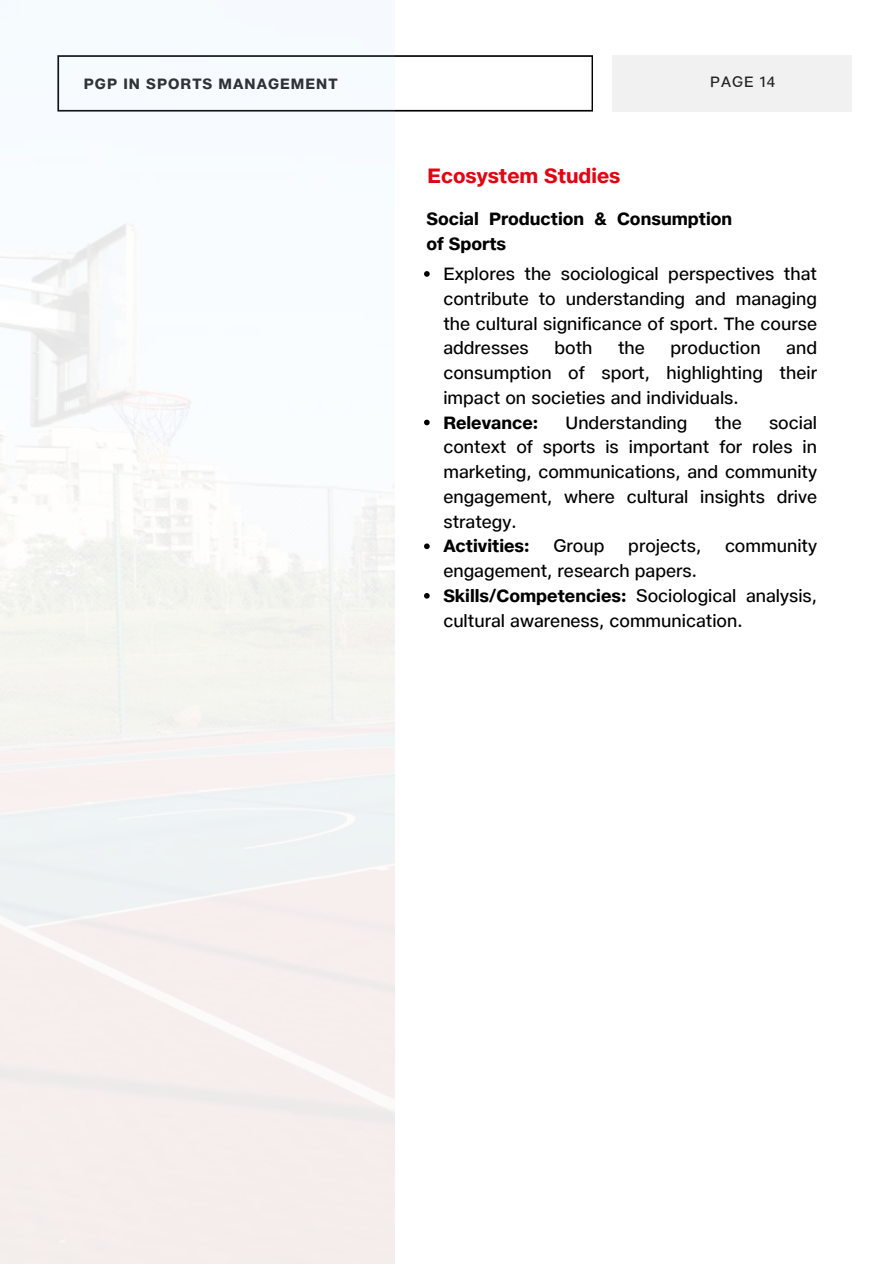
<style>
.page{position:relative;width:894px;height:1264px;background:#fff}
.page>*{position:absolute;margin:0;border:0;box-sizing:border-box;transform-origin:0 0}
.t1{font:700 21px "Jio Type";color:#e30513}
.t2{font:18px/24.8px "Jio Type";color:#000;text-align:justify}
.t3{font:700 18px/24.8px "Jio Type";color:#000}
.t4{font:700 15.15px "Jio Type";letter-spacing:.07em;color:#222}
.t5{font:15.15px "Jio Type";letter-spacing:.07em;color:#222}
.s1{font-weight:700}
</style>
<div class="page">
<svg style="left:394px;top:55px;width:199px;height:57px"></svg>
<div style="left:612px;top:55px;width:239px;height:57px;background:#f1f1f1"></div>
<img style="left:0;top:55px;width:394px;height:1208px">
<svg style="left:424px;top:271px;width:5px;height:6px"></svg>
<svg style="left:424px;top:419px;width:5px;height:6px"></svg>
<svg style="left:424px;top:543px;width:5px;height:6px"></svg>
<svg style="left:424px;top:593px;width:5px;height:5px"></svg>
<p class="t4" style="left:84px;top:75px;width:255px">PGP IN SPORTS MANAGEMENT</p>
<p class="t5" style="left:710px;top:73px;width:66px">PAGE 14</p>
<p class="t1" style="left:427px;top:163px;width:194px">Ecosystem Studies</p>
<p class="t3" style="left:426px;top:206px;width:307px">Social Production &amp; Consumption of Sports</p>
<p class="t2" style="left:443px;top:261px;width:375px">Explores the sociological perspectives that contribute to understanding and managing the cultural significance of sport. The course addresses</p>
<p class="t2" style="left:554px;top:335px;width:40px">both</p>
<p class="t2" style="left:618px;top:335px;width:28px">the</p>
<p class="t2" style="left:670px;top:335px;width:92px">production</p>
<p class="t2" style="left:443px;top:335px;width:375px;text-indent:343px">and consumption of sport, highlighting their impact on societies and individuals.</p>
<p class="t3" style="left:443px;top:410px;width:96px">Relevance:</p>
<p class="t2" style="left:565px;top:410px;width:123px">Understanding</p>
<p class="t2" style="left:714px;top:410px;width:28px">the</p>
<p class="t2" style="left:443px;top:410px;width:375px;text-indent:325px">social context of sports is important for roles in marketing, communications, and community engagement, where cultural insights drive strategy.</p>
<p class="t3" style="left:443px;top:533px;width:88px">Activities:</p>
<p class="t2" style="left:553px;top:533px;width:52px">Group</p>
<p class="t2" style="left:628px;top:533px;width:74px">projects,</p>
<p class="t2" style="left:724px;top:533px;width:93px">community</p>
<p class="t2" style="left:443px;top:558px;width:375px;text-align:left">engagement, research papers.<br><span class="s1">Skills/Competencies:</span> Sociological analysis, cultural awareness, communication.</p>
</div>
